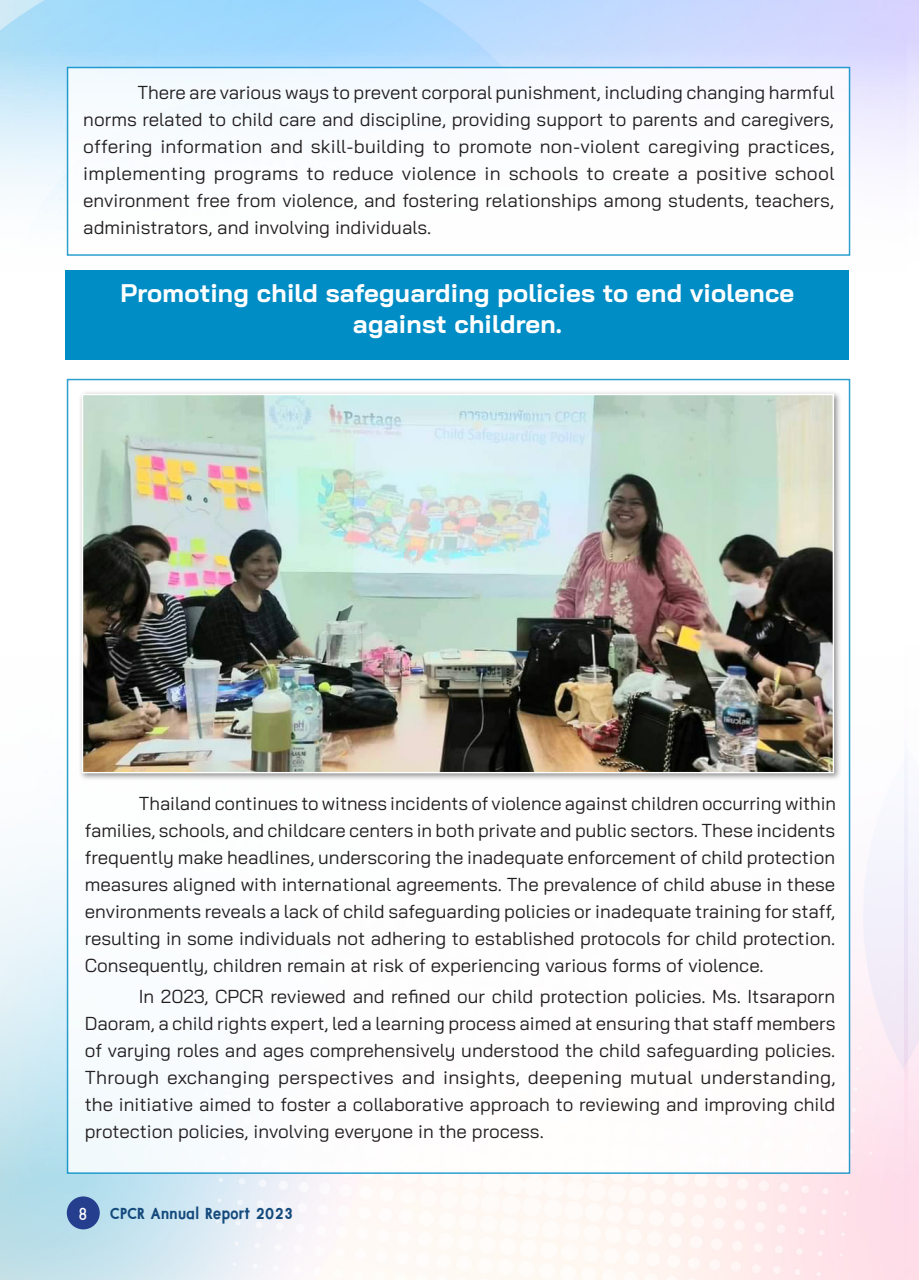
<style>
.page{position:relative;width:919px;height:1280px;background:#fff}
.page>*{position:absolute;margin:0;border:0;box-sizing:border-box;transform-origin:0 0}
.t1{font:700 25.5px "Bai Jamjuree";letter-spacing:.01em;color:#fff}
.t2{font:700 21px "DB Brand Voice X";letter-spacing:.02em;color:#144a7c}
.t3{font:18.75px/27px "Bai Jamjuree";color:#231f20;text-align:justify}
.s1{font-weight:400;font-size:23.1px;color:#fff}
</style>
<div class="page">
<img style="left:0;top:937px;width:904px;height:343px">
<img style="left:904px;top:769px;width:14px;height:511px">
<img style="left:0;top:0;width:906px;height:937px">
<img style="left:907px;top:0;width:11px;height:927px">
<div style="left:67px;top:67px;width:783px;height:189px;background:#fff;border:2px solid #008cc5"></div>
<div style="left:67px;top:379px;width:783px;height:795px;background:#fff;border:2px solid #008cc5"></div>
<div style="left:66px;top:271px;width:783px;height:89px;background:#008cc5"></div>
<div style="left:78px;top:390px;width:763px;height:391px;background:#231f20;opacity:.5"></div>
<img style="left:84px;top:396px;width:748px;height:375px">
<div style="left:67px;top:1196px;width:33px;height:33px;background:#253f8e;border-radius:50%"></div>
<p class="t3" style="left:83px;top:78px;width:752px;text-indent:54px">There are various ways to prevent corporal punishment, including changing harmful norms related to child care and discipline, providing support to parents and caregivers, offering information and skill-building to promote non-violent caregiving practices, implementing programs to reduce violence in schools to create a positive school environment free from violence, and fostering relationships among students, teachers, administrators, and involving individuals.</p>
<p class="t1" style="left:121px;top:279px;width:675px">Promoting child safeguarding policies to end violence</p>
<p class="t1" style="left:353px;top:309px;width:211px">against children.</p>
<p class="t3" style="left:85px;top:789px;width:752px;text-indent:54px">Thailand continues to witness incidents of violence against children occurring within families, schools, and childcare centers in both private and public sectors. These incidents frequently make headlines, underscoring the inadequate enforcement of child protection measures aligned with international agreements. The prevalence of child abuse in these environments reveals a lack of child safeguarding policies or inadequate training for staff, resulting in some individuals not adhering to established protocols for child protection.<br>Consequently, children remain at risk of experiencing various forms of violence.</p>
<p class="t3" style="left:85px;top:983px;width:752px;text-indent:54px">In 2023, CPCR reviewed and refined our child protection policies. Ms. Itsaraporn Daoram, a child rights expert, led a learning process aimed at ensuring that staff members of varying roles and ages comprehensively understood the child safeguarding policies.<br>Through exchanging perspectives and insights, deepening mutual understanding, the initiative aimed to foster a collaborative approach to reviewing and improving child protection policies, involving everyone in the process.</p>
<p class="t2" style="left:78px;top:1201px;width:217px"><span class="s1">8</span> CPCR Annual Report 2023</p>
</div>
